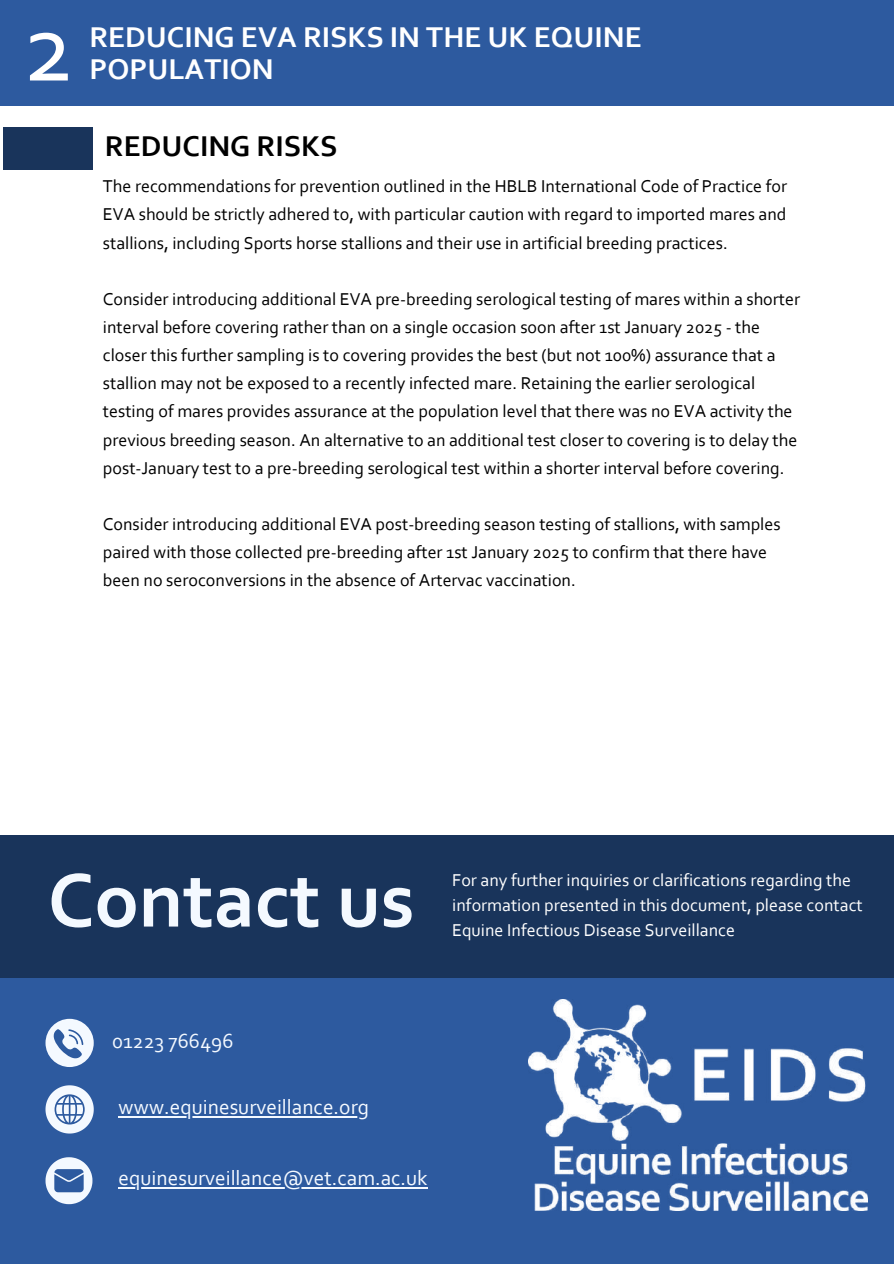
<style>
.page{position:relative;width:894px;height:1264px;background:#fff}
.page>*{position:absolute;margin:0;border:0;box-sizing:border-box;transform-origin:0 0}
.t1{font:100.35px "Corbel";color:#fff}
.t2{font:700 79.95px "Corbel";color:#f4f9ff}
.t3{font:700 30px "Corbel";color:#fff}
.t4{font:700 30px "Corbel";color:#000}
.t5{font:21.3px "Corbel";color:#f4f9ff}
.t6{font:18px/28.2px "Corbel";color:#000}
.t7{font:18px/24.8px "Corbel";color:#fff}
</style>
<div class="page">
<div style="left:0;top:0;width:893px;height:106px;background:#2d5a9f"></div>
<div style="left:0;top:852px;width:893px;height:411px;background:#2d5a9f"></div>
<svg style="left:45px;top:1085px;width:49px;height:48px"></svg>
<svg style="left:45px;top:1018px;width:49px;height:49px"></svg>
<svg style="left:45px;top:1157px;width:47px;height:47px"></svg>
<div style="left:0;top:835px;width:893px;height:142px;background:#19345b"></div>
<img style="left:528px;top:999px;width:339px;height:211px">
<hr style="left:119px;top:1115px;width:250px;height:2px;background:#f4f9ff">
<hr style="left:119px;top:1186px;width:308px;height:2px;background:#f4f9ff">
<div style="left:3px;top:128px;width:89px;height:42px;background:#19345b"></div>
<h1 class="t1" style="left:22px;top:6px;width:53px">2</h1>
<h3 class="t3" style="left:89px;top:25px;width:553px">REDUCING EVA RISKS IN THE UK EQUINE</h3>
<h3 class="t3" style="left:89px;top:56px;width:186px">POPULATION</h3>
<h3 class="t4" style="left:105px;top:134px;width:234px">REDUCING RISKS</h3>
<p class="t6" style="left:103px;top:174px;width:685px;text-align:justify">The recommendations for prevention outlined in the HBLB International Code of Practice for EVA should be strictly adhered to, with particular caution with regard to imported mares and stallions, including Sports horse stallions and their use in artificial breeding practices.</p>
<p class="t6" style="left:103px;top:286px;width:698px">Consider introducing additional EVA pre-breeding serological testing of mares within a shorter interval before covering rather than on a single occasion soon after 1st January 2025 - the closer this further sampling is to covering provides the best (but not 100%) assurance that a stallion may not be exposed to a recently infected mare. Retaining the earlier serological testing of mares provides assurance at the population level that there was no EVA activity the previous breeding season. An alternative to an additional test closer to covering is to delay the post-January test to a pre-breeding serological test within a shorter interval before covering.</p>
<p class="t6" style="left:103px;top:511px;width:679px">Consider introducing additional EVA post-breeding season testing of stallions, with samples paired with those collected pre-breeding after 1st January 2025 to confirm that there have been no seroconversions in the absence of Artervac vaccination.</p>
<h2 class="t2" style="left:48px;top:867px;width:368px">Contact us</h2>
<p class="t7" style="left:452px;top:869px;width:412px">For any further inquiries or clarifications regarding the information presented in this document, please contact<br>Equine Infectious Disease Surveillance</p>
<p class="t5" style="left:112px;top:1031px;width:123px">01223 766496</p>
<p class="t5" style="left:119px;top:1098px;width:252px">www.equinesurveillance.org</p>
<p class="t5" style="left:119px;top:1169px;width:310px">equinesurveillance@vet.cam.ac.uk</p>
</div>
